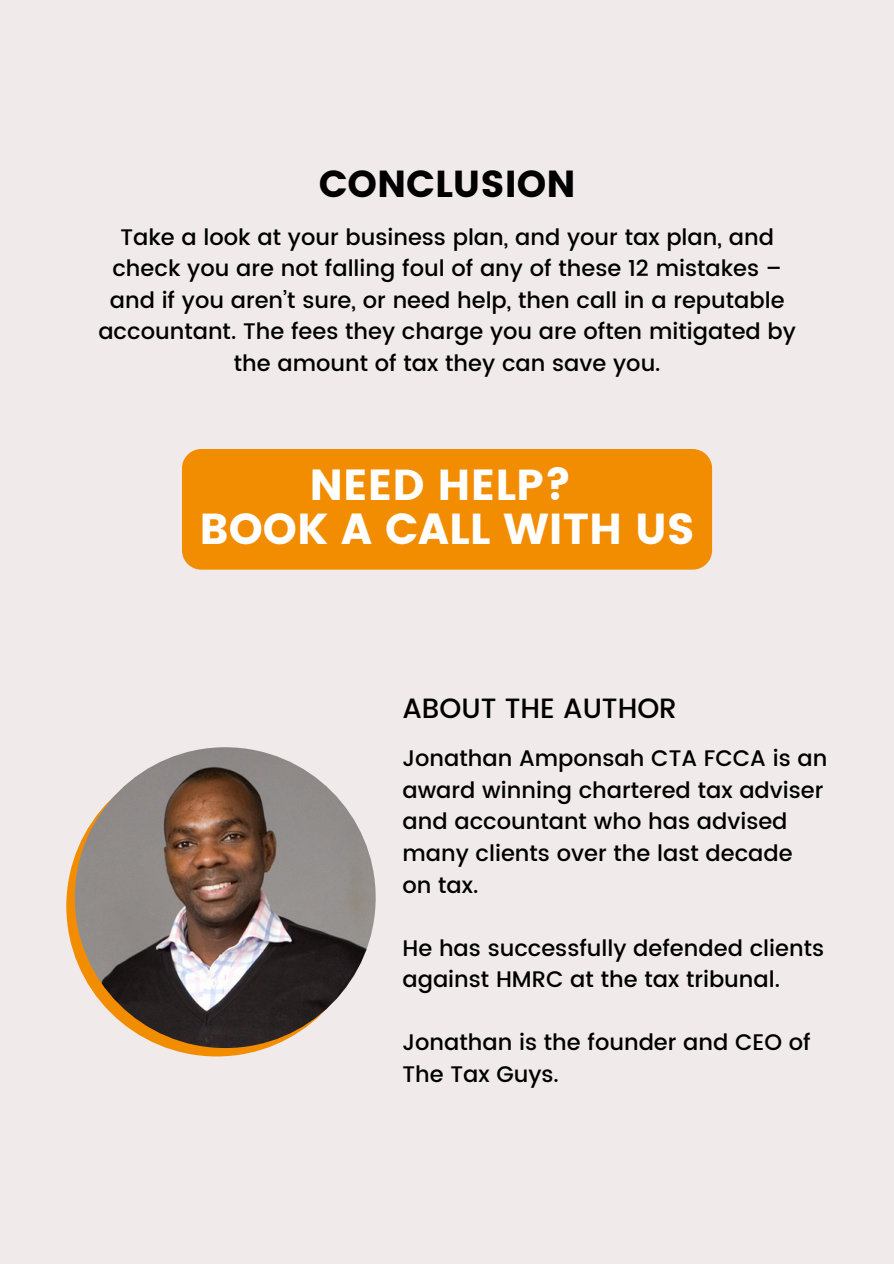
<style>
.page{position:relative;width:894px;height:1264px;background:#fff}
.page>*{position:absolute;margin:0;border:0;box-sizing:border-box;transform-origin:0 0}
.t1{font:43.35px "Poppins";color:#fff}
.t2{font:37.5px "Poppins";color:#000}
.t3{font:500 27.9px "Poppins";color:#000}
.t4{font:500 22.5px/31.5px "Poppins";color:#000}
</style>
<div class="page">
<div style="left:0;top:0;width:893px;height:1263px;background:#f0ebea"></div>
<div style="left:182px;top:449px;width:530px;height:120px;background:#f28d02;border-radius:19px"></div>
<div style="left:66px;top:755px;width:301px;height:301px;background:#f28d02;border-radius:50%"></div>
<img style="left:75px;top:747px;width:300px;height:301px;border-radius:50%">
<p class="t2" style="left:319px;top:162px;width:258px">CONCLUSION</p>
<p class="t4" style="left:98px;top:221px;width:699px;text-align:center">Take a look at your business plan, and your tax plan, and check you are not falling foul of any of these 12 mistakes – and if you aren’t sure, or need help, then call in a reputable accountant. The fees they charge you are often mitigated by the amount of tax they can save you.</p>
<p class="t1" style="left:309px;top:460px;width:264px">NEED HELP?</p>
<p class="t1" style="left:199px;top:503px;width:496px">BOOK A CALL WITH US</p>
<p class="t3" style="left:402px;top:692px;width:276px">ABOUT THE AUTHOR</p>
<p class="t4" style="left:402px;top:743px;width:426px">Jonathan Amponsah CTA FCCA is an award winning chartered tax adviser and accountant who has advised many clients over the last decade<br>on tax.</p>
<p class="t4" style="left:402px;top:932px;width:423px">He has successfully defended clients against HMRC at the tax tribunal.</p>
<p class="t4" style="left:402px;top:1026px;width:409px">Jonathan is the founder and CEO of<br>The Tax Guys.</p>
</div>
